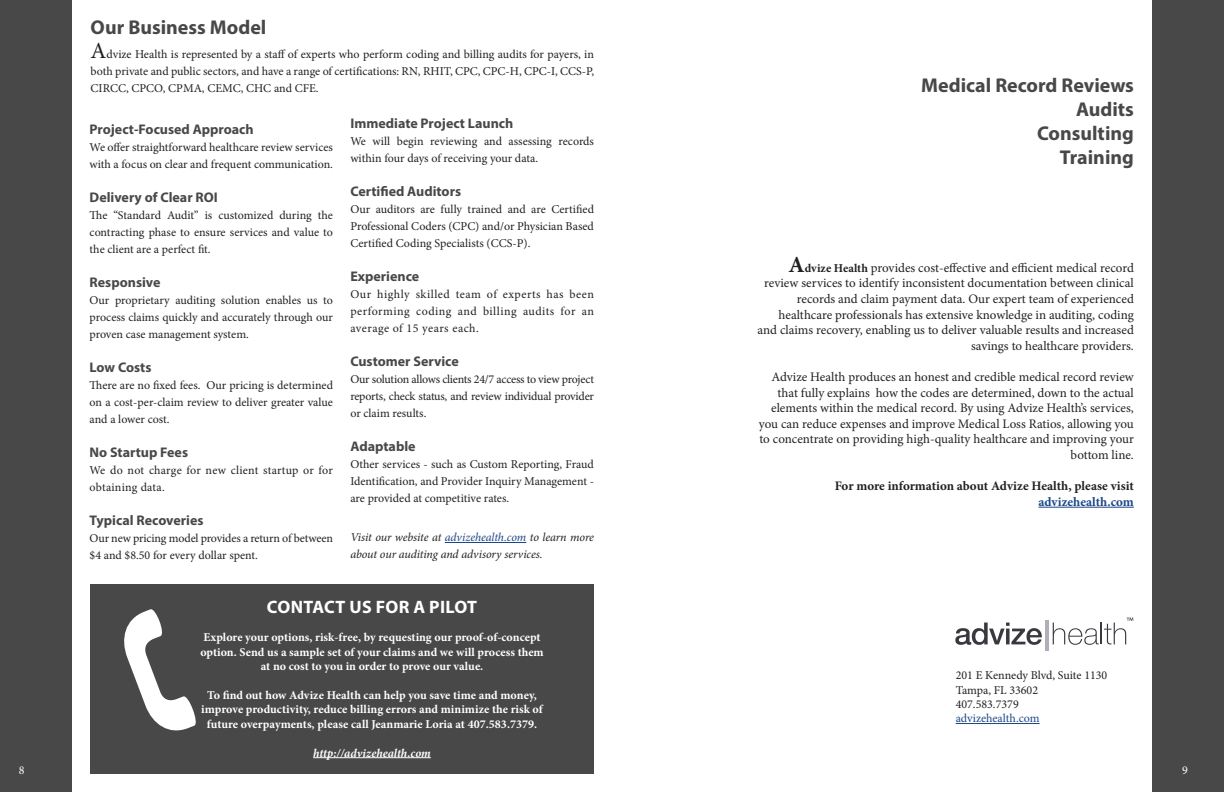
<style>
.page{position:relative;width:1224px;height:792px;background:#fff}
.page>*{position:absolute;margin:0;border:0;box-sizing:border-box;transform-origin:0 0}
.Article_Head{font:700 20px "Myriad Pro";color:#494848}
.t1{font:700 18px "Myriad Pro";letter-spacing:.02em;color:#fff}
.Article_Head-2{font:700 14px "Myriad Pro";color:#494848}
.t2{font:13px/15.6px "Minion Pro";color:#231f20;text-align:right}
.t3{font:700 13px "Minion Pro";color:#231f20}
.t4{font:700 13px "Minion Pro";color:#1b4687}
.Body_text{font:12px/17px "Minion Pro";color:#231f20;text-align:justify}
.t5{font:700 12px/14.4px "Minion Pro";letter-spacing:.005em;color:#fff;text-align:center}
.Subhead{font:12px/17px "Minion Pro";color:#231f20;text-align:justify}
.Body_text-2{font:italic 12px/17px "Minion Pro";letter-spacing:-.01em;color:#231f20}
.t6{font:italic 700 12px "Minion Pro";color:#fff}
.t7{font:12px "Minion Pro";color:#1b4687}
.t8{font:12px "Minion Pro";color:#fff}
.s1{font-size:23px}
.s2{color:#1b4687}
.s3{font-weight:700;font-size:23px}
.s4{font-weight:700;font-size:12px}
</style>
<div class="page">
<div style="left:0;top:0;width:72px;height:792px;background:#494848"></div>
<div style="left:1152px;top:0;width:72px;height:792px;background:#494848"></div>
<svg style="left:955px;top:623px;width:87px;height:22px"></svg>
<hr style="left:1045px;top:620px;width:3px;height:31px;background:#b1adb9">
<svg style="left:1053px;top:618px;width:80px;height:27px"></svg>
<hr style="left:956px;top:723px;width:84px;height:1px;background:#1b4687">
<hr style="left:1038px;top:507px;width:96px;height:1px;background:#1b4687">
<hr style="left:445px;top:542px;width:81px;height:1px;background:#1b4687">
<div style="left:90px;top:585px;width:504px;height:189px;background:#494848"></div>
<hr style="left:313px;top:757px;width:118px;height:1px;background:#fff">
<svg style="left:124px;top:609px;width:72px;height:122px"></svg>
<p class="Article_Head" style="left:91px;top:14px;width:177px">Our Business Model</p>
<p class="Body_text" style="left:91px;top:45px;width:505px"><span class="s1">A</span>dvize Health is represented by a staff of experts who perform coding and billing audits for payers, in both private and public sectors, and have a range of certifications: RN, RHIT, CPC, CPC-H, CPC-I, CCS-P, CIRCC, CPCO, CPMA, CEMC, CHC and CFE.</p>
<p class="Article_Head-2" style="left:90px;top:120px;width:166px">Project-Focused Approach</p>
<p class="Body_text" style="left:90px;top:138px;width:245px">We offer straightforward healthcare review services with a focus on clear and frequent communication.</p>
<p class="Article_Head-2" style="left:90px;top:188px;width:130px">Delivery of Clear ROI</p>
<p class="Body_text" style="left:90px;top:206px;width:245px">The “Standard Audit” is customized during the contracting phase to ensure services and value to the client are a perfect fit.</p>
<p class="Article_Head-2" style="left:90px;top:273px;width:72px">Responsive</p>
<p class="Subhead" style="left:90px;top:291px;width:245px">Our proprietary auditing solution enables us to process claims quickly and accurately through our proven case management system.</p>
<p class="Article_Head-2" style="left:90px;top:358px;width:63px">Low Costs</p>
<p class="Subhead" style="left:90px;top:376px;width:245px">There are no fixed fees. Our pricing is determined on a cost-per-claim review to deliver greater value and a lower cost.</p>
<p class="Article_Head-2" style="left:90px;top:443px;width:100px">No Startup Fees</p>
<p class="Body_text" style="left:90px;top:461px;width:245px">We do not charge for new client startup or for obtaining data.</p>
<p class="Article_Head-2" style="left:90px;top:511px;width:115px">Typical Recoveries</p>
<p class="Body_text" style="left:90px;top:529px;width:245px">Our new pricing model provides a return of between $4 and $8.50 for every dollar spent.</p>
<p class="Article_Head-2" style="left:350px;top:114px;width:165px">Immediate Project Launch</p>
<p class="Body_text" style="left:350px;top:133px;width:245px">We will begin reviewing and assessing records within four days of receiving your data.</p>
<p class="Article_Head-2" style="left:350px;top:182px;width:112px">Certified Auditors</p>
<p class="Body_text" style="left:350px;top:201px;width:245px">Our auditors are fully trained and are Certified Professional Coders (CPC) and/or Physician Based Certified Coding Specialists (CCS-P).</p>
<p class="Article_Head-2" style="left:350px;top:267px;width:70px">Experience</p>
<p class="Body_text" style="left:350px;top:286px;width:245px">Our highly skilled team of experts has been performing coding and billing audits for an average of 15 years each.</p>
<p class="Article_Head-2" style="left:350px;top:352px;width:110px">Customer Service</p>
<p class="Body_text" style="left:350px;top:371px;width:245px">Our solution allows clients 24/7 access to view project reports, check status, and review individual provider or claim results.</p>
<p class="Article_Head-2" style="left:350px;top:437px;width:67px">Adaptable</p>
<p class="Body_text" style="left:350px;top:456px;width:245px">Other services - such as Custom Reporting, Fraud Identification, and Provider Inquiry Management - are provided at competitive rates.</p>
<p class="Body_text-2" style="left:350px;top:529px;width:245px">Visit our website at <span class="s2">advizehealth.com</span> to learn more about our auditing and advisory services.</p>
<p class="t1" style="left:267px;top:595px;width:212px">CONTACT US FOR A PILOT</p>
<p class="t5" style="left:200px;top:630px;width:345px">Explore your options, risk-free, by requesting our proof-of-concept option. Send us a sample set of your claims and we will process them at no cost to you in order to prove our value.</p>
<p class="t5" style="left:201px;top:688px;width:343px">To find out how Advize Health can help you save time and money, improve productivity, reduce billing errors and minimize the risk of future overpayments, please call Jeanmarie Loria at 407.583.7379.</p>
<p class="t6" style="left:313px;top:744px;width:119px">http://advizehealth.com</p>
<p class="Article_Head" style="left:921px;top:72px;width:214px">Medical Record Reviews</p>
<p class="Article_Head" style="left:1076px;top:96px;width:59px">Audits</p>
<p class="Article_Head" style="left:1037px;top:120px;width:98px">Consulting</p>
<p class="Article_Head" style="left:1060px;top:144px;width:75px">Training</p>
<p class="t2" style="left:758px;top:260px;width:378px"><span class="s3">A</span><span class="s4">dvize Health</span> provides cost-effective and efficient medical record review services to identify inconsistent documentation between clinical records and claim payment data. Our expert team of experienced healthcare professionals has extensive knowledge in auditing, coding and claims recovery, enabling us to deliver valuable results and increased savings to healthcare providers.</p>
<p class="t2" style="left:759px;top:369px;width:376px">Advize Health produces an honest and credible medical record review that fully explains how the codes are determined, down to the actual elements within the medical record. By using Advize Health’s services, you can reduce expenses and improve Medical Loss Ratios, allowing you to concentrate on providing high-quality healthcare and improving your bottom line.</p>
<p class="t3" style="left:835px;top:477px;width:301px">For more information about Advize Health, please visit</p>
<p class="t4" style="left:1038px;top:493px;width:97px">advizehealth.com</p>
<p class="Body_text" style="left:956px;top:667px;width:153px">201 E Kennedy Blvd, Suite 1130</p>
<p class="Body_text" style="left:956px;top:681px;width:84px">Tampa, FL 33602</p>
<p class="Body_text" style="left:956px;top:696px;width:65px">407.583.7379</p>
<p class="t7" style="left:956px;top:710px;width:85px">advizehealth.com</p>
<p class="t8" style="left:19px;top:762px;width:7px">8</p>
<p class="t8" style="left:1182px;top:762px;width:7px">9</p>
</div>
